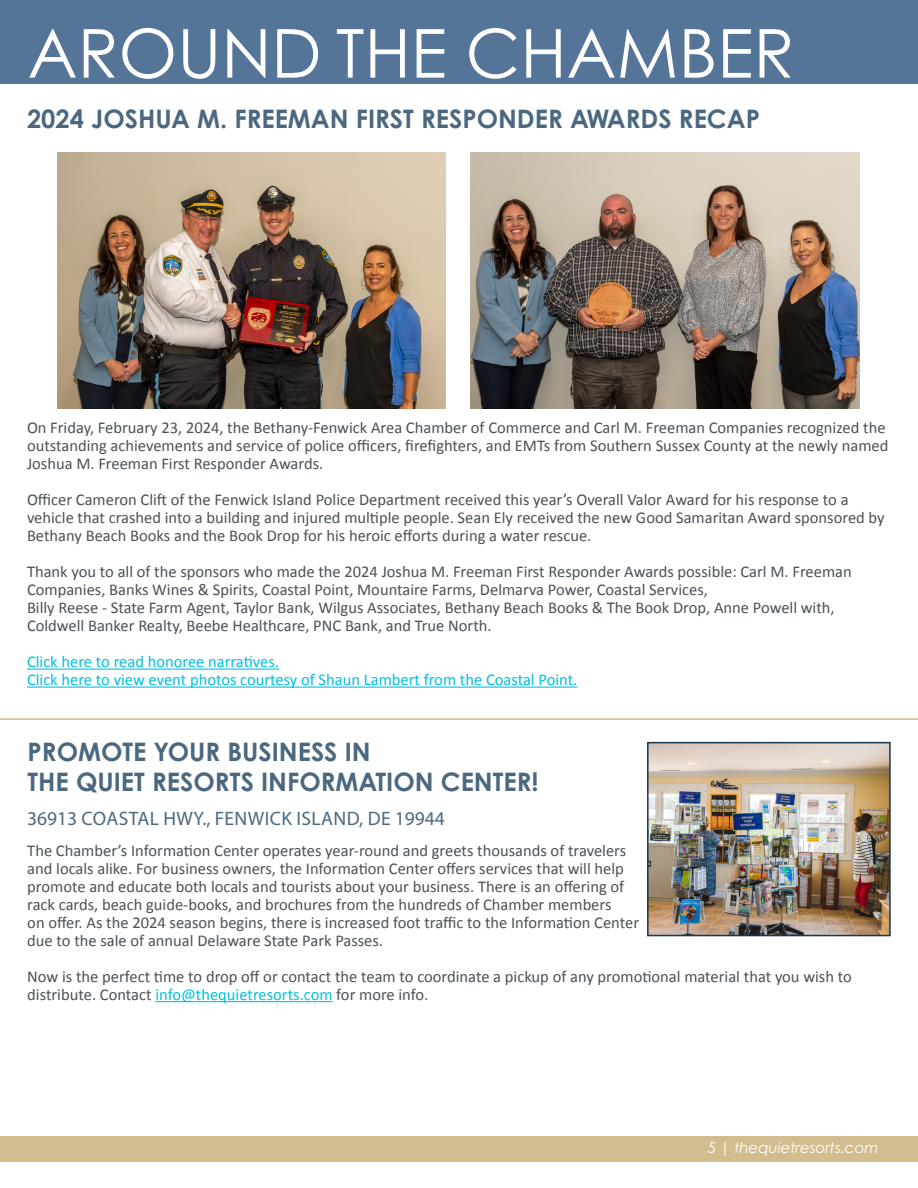
<style>
.page{position:relative;width:918px;height:1188px;background:#fff}
.page>*{position:absolute;margin:0;border:0;box-sizing:border-box;transform-origin:0 0}
.t1{font:67.5px "Century Gothic Pro";color:#fff}
.t2{font:700 25.5px/30.6px "Century Gothic Pro";color:#4b6880}
.t3{font:19.5px "Myriad Pro";letter-spacing:.02em;color:#4b6880}
.t4{font:16.5px/18px "Calibri";color:#4a5156}
.t5{font:16.5px/18px "Calibri";color:#00c0e1}
.t6{font:italic 15px "Century Gothic Pro";color:#fff}
.s1{font-family:"Century Gothic"}
.s2{color:#00c0e1}
</style>
<div class="page">
<hr style="left:155px;top:1001px;width:178px;height:1px;background:#00c0e1">
<img style="left:650px;top:745px;width:238px;height:188px">
<div style="left:647px;top:742px;width:244px;height:194px;border:2px solid #163851"></div>
<div style="left:0;top:0;width:918px;height:83px;background:#547498"></div>
<div style="left:0;top:1136px;width:918px;height:25px;background:#d3bc8e"></div>
<hr style="left:0;top:718px;width:918px;height:2px;background:#d3bc8e">
<hr style="left:27px;top:669px;width:252px;height:1px;background:#00c0e1">
<hr style="left:27px;top:687px;width:550px;height:1px;background:#00c0e1">
<img style="left:57px;top:152px;width:389px;height:256px">
<img style="left:471px;top:152px;width:389px;height:256px">
<h1 class="t1" style="left:28px;top:12px;width:768px"><span class="s1">AROUND</span> THE CHAMBER</h1>
<h2 class="t2" style="left:27px;top:103px;width:734px">2024 JOSHUA M. FREEMAN FIRST RESPONDER AWARDS RECAP</h2>
<p class="t4" style="left:27px;top:418px;width:863px">On Friday, February 23, 2024, the Bethany-Fenwick Area Chamber of Commerce and Carl M. Freeman Companies recognized the outstanding achievements and service of police officers, firefighters, and EMTs from Southern Sussex County at the newly named<br>Joshua M. Freeman First Responder Awards.</p>
<p class="t4" style="left:27px;top:490px;width:859px">Officer Cameron Clift of the Fenwick Island Police Department received this year’s Overall Valor Award for his response to a vehicle that crashed into a building and injured multiple people. Sean Ely received the new Good Samaritan Award sponsored by<br>Bethany Beach Books and the Book Drop for his heroic efforts during a water rescue.</p>
<p class="t4" style="left:27px;top:562px;width:826px">Thank you to all of the sponsors who made the 2024 Joshua M. Freeman First Responder Awards possible: Carl M. Freeman Companies, Banks Wines &amp; Spirits, Coastal Point, Mountaire Farms, Delmarva Power, Coastal Services,<br>Billy Reese - State Farm Agent, Taylor Bank, Wilgus Associates, Bethany Beach Books &amp; The Book Drop, Anne Powell with, Coldwell Banker Realty, Beebe Healthcare, PNC Bank, and True North.</p>
<p class="t5" style="left:27px;top:652px;width:552px">Click here to read honoree narratives.<br>Click here to view event photos courtesy of Shaun Lambert from the Coastal Point.</p>
<h2 class="t2" style="left:28px;top:736px;width:513px">PROMOTE YOUR BUSINESS IN<br>THE QUIET RESORTS INFORMATION CENTER!</h2>
<p class="t3" style="left:27px;top:806px;width:419px">36913 COASTAL HWY., FENWICK ISLAND, DE 19944</p>
<p class="t4" style="left:27px;top:841px;width:613px">The Chamber’s Information Center operates year-round and greets thousands of travelers and locals alike. For business owners, the Information Center offers services that will help promote and educate both locals and tourists about your business. There is an offering of rack cards, beach guide-books, and brochures from the hundreds of Chamber members<br>on offer. As the 2024 season begins, there is increased foot traffic to the Information Center due to the sale of annual Delaware State Park Passes.</p>
<p class="t4" style="left:27px;top:967px;width:826px">Now is the perfect time to drop off or contact the team to coordinate a pickup of any promotional material that you wish to distribute. Contact <span class="s2">info@thequietresorts.com</span> for more info.</p>
<p class="t6" style="left:708px;top:1139px;width:172px">5 | thequietresorts.com</p>
</div>
